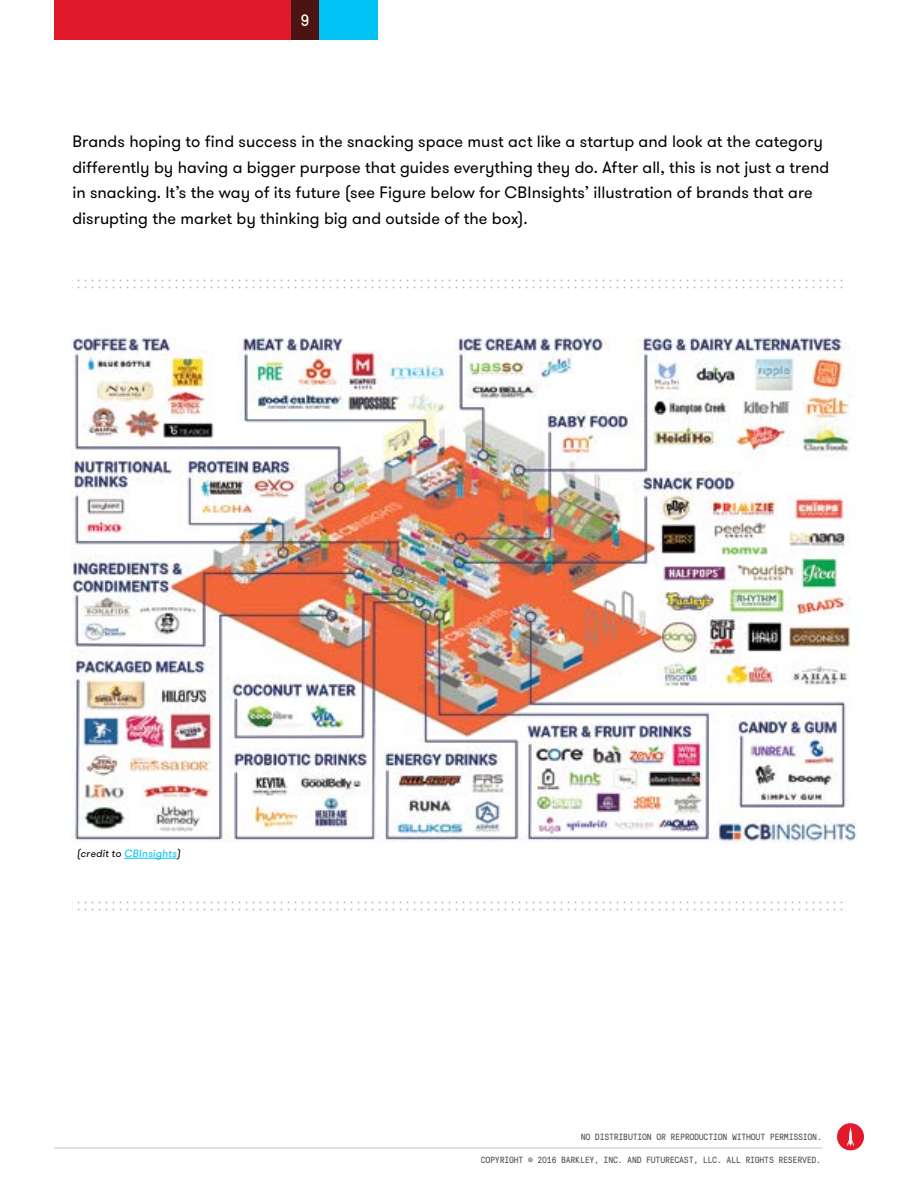
<style>
.page{position:relative;width:918px;height:1188px;background:#fff}
.page>*{position:absolute;margin:0;border:0;box-sizing:border-box;transform-origin:0 0}
.t1{font:16.5px/25.5px "GT Walsheim";letter-spacing:.005em;color:#000}
.t2{font:16.5px "GT Pressura Mono";color:#fff}
.t3{font:italic 10.5px "GT Walsheim";letter-spacing:.02em;color:#000}
.t4{font:9px "GT Pressura Mono";letter-spacing:-.025em;color:#58595b}
.s1{color:#00c2f3}
</style>
<div class="page">
<hr style="left:54px;top:1147px;width:768px;height:2px;background:#c7c8ca">
<div style="left:837px;top:1123px;width:27px;height:27px;background:#e11a2c;border-radius:50%"></div>
<svg style="left:847px;top:1127px;width:7px;height:19px"></svg>
<div style="left:54px;top:0;width:237px;height:40px;background:#e11a2c"></div>
<div style="left:291px;top:0;width:28px;height:40px;background:#4b1312"></div>
<div style="left:319px;top:0;width:59px;height:40px;background:#00c2f3"></div>
<hr style="left:124px;top:858px;width:53px;height:1px;background:#00c2f3">
<img style="left:71px;top:332px;width:785px;height:510px">
<svg style="left:72px;top:901px;width:771px;height:10px"></svg>
<svg style="left:72px;top:279px;width:771px;height:10px"></svg>
<p class="t2" style="left:301px;top:9px;width:11px">9</p>
<p class="t1" style="left:72px;top:129px;width:759px">Brands hoping to find success in the snacking space must act like a startup and look at the category differently by having a bigger purpose that guides everything they do. After all, this is not just a trend in snacking. It’s the way of its future (see Figure below for CBInsights’ illustration of brands that are disrupting the market by thinking big and outside of the box).</p>
<p class="t3" style="left:77px;top:847px;width:105px">(credit to <span class="s1">CBInsights</span>)</p>
<p class="t4" style="left:581px;top:1131px;width:243px">NO DISTRIBUTION OR REPRODUCTION WITHOUT PERMISSION.</p>
<p class="t4" style="left:481px;top:1153px;width:342px">COPYRIGHT © 2016 BARKLEY, INC. AND FUTURECAST, LLC . ALL RIGHTS RESERVED.</p>
</div>
